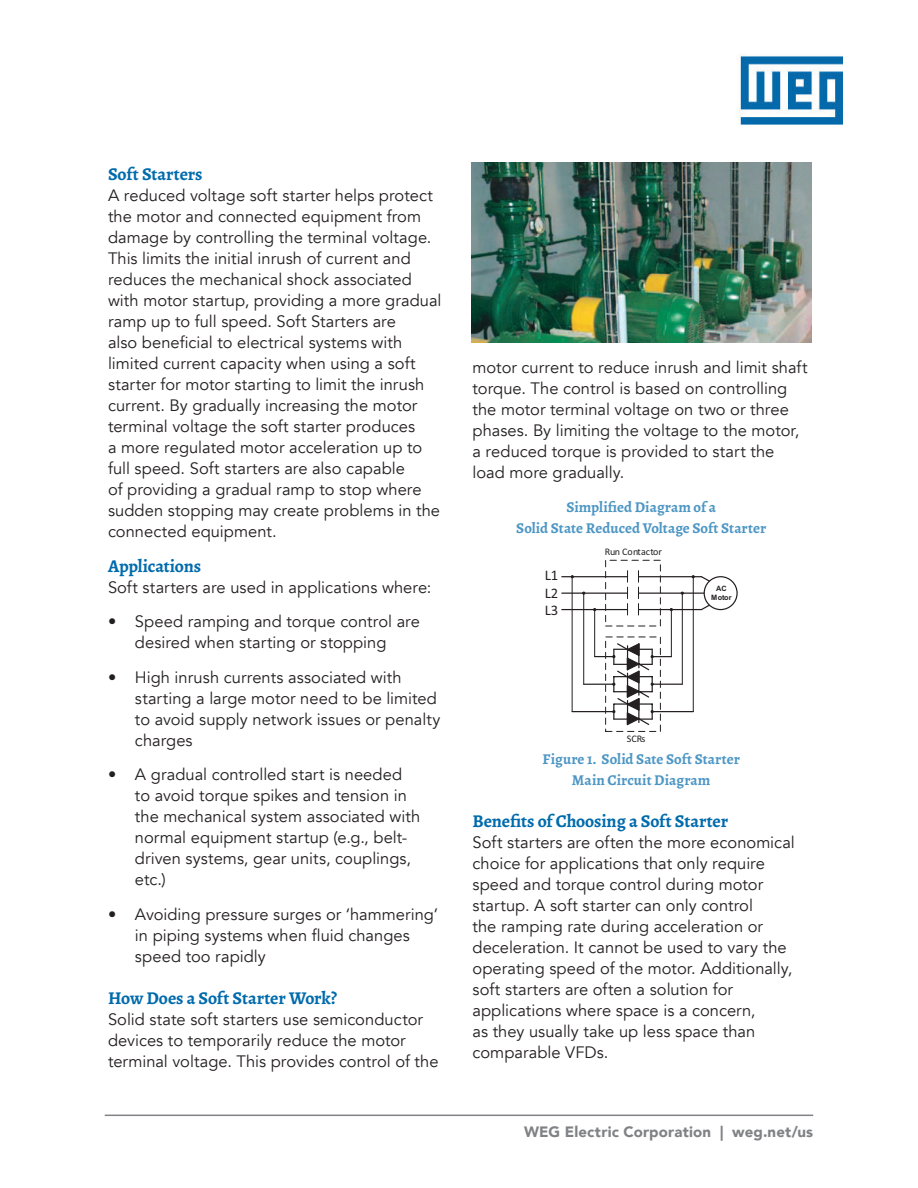
<style>
.page{position:relative;width:918px;height:1188px;background:#fff}
.page>*{position:absolute;margin:0;border:0;box-sizing:border-box;transform-origin:0 0}
.t1{font:700 18px "Alegreya";letter-spacing:-.005em;color:#006bac}
.t2{font:16.5px/21px "Avenir";color:#231f20}
.t3{font:700 15px/21px "Alegreya";color:#4d96c4;text-align:center}
.t4{font:900 15px "Avenir";letter-spacing:.01em;color:#808285}
.t5{font:14.7px/17.5px "Calibri";color:#231f20;text-align:justify}
.t6{font:10.05px "Calibri";color:#231f20}
.t7{font:700 7.35px/8.9px "Arial";letter-spacing:.015em;color:#231f20;text-align:center}
</style>
<div class="page">
<img style="left:739px;top:53px;width:104px;height:72px">
<hr style="left:105px;top:1115px;width:708px;height:1px;background:#808285">
<hr style="left:652px;top:684px;width:30px;height:1px;background:#231f20">
<hr style="left:584px;top:684px;width:30px;height:1px;background:#231f20">
<hr style="left:572px;top:711px;width:42px;height:1px;background:#231f20">
<hr style="left:652px;top:711px;width:41px;height:1px;background:#231f20">
<hr style="left:594px;top:610px;width:1px;height:47px;background:#231f20">
<hr style="left:671px;top:610px;width:1px;height:47px;background:#231f20">
<hr style="left:583px;top:593px;width:1px;height:91px;background:#231f20">
<hr style="left:682px;top:593px;width:1px;height:91px;background:#231f20">
<hr style="left:572px;top:577px;width:1px;height:135px;background:#231f20">
<hr style="left:693px;top:577px;width:1px;height:135px;background:#231f20">
<div style="left:605px;top:560px;width:56px;height:66px;border:1px dashed #231f20"></div>
<hr style="left:562px;top:576px;width:66px;height:1px;background:#231f20">
<hr style="left:562px;top:593px;width:66px;height:1px;background:#231f20">
<hr style="left:562px;top:609px;width:66px;height:1px;background:#231f20">
<hr style="left:638px;top:576px;width:63px;height:1px;background:#231f20">
<hr style="left:638px;top:593px;width:83px;height:1px;background:#231f20">
<hr style="left:638px;top:609px;width:63px;height:1px;background:#231f20">
<svg style="left:627px;top:571px;width:1px;height:44px"></svg>
<svg style="left:638px;top:571px;width:1px;height:44px"></svg>
<div style="left:704px;top:576px;width:34px;height:34px;border:1px solid #231f20;border-radius:50%"></div>
<svg style="left:692px;top:575px;width:31px;height:36px"></svg>
<div style="left:605px;top:636px;width:56px;height:96px;border:1px dashed #231f20"></div>
<svg style="left:595px;top:642px;width:76px;height:85px"></svg>
<img style="left:471px;top:162px;width:340px;height:181px">
<p class="t1" style="left:108px;top:163px;width:96px">Soft Starters</p>
<p class="t2" style="left:108px;top:185px;width:335px">A reduced voltage soft starter helps protect the motor and connected equipment from damage by controlling the terminal voltage.<br>This limits the initial inrush of current and reduces the mechanical shock associated with motor startup, providing a more gradual ramp up to full speed. Soft Starters are<br>also beneficial to electrical systems with limited current capacity when using a soft starter for motor starting to limit the inrush current. By gradually increasing the motor terminal voltage the soft starter produces<br>a more regulated motor acceleration up to full speed. Soft starters are also capable<br>of providing a gradual ramp to stop where sudden stopping may create problems in the connected equipment.</p>
<p class="t1" style="left:108px;top:554px;width:95px">Applications</p>
<p class="t2" style="left:108px;top:577px;width:325px">Soft starters are used in applications where:</p>
<p class="t2" style="left:108px;top:611px;width:313px;text-align:center">• Speed ramping and torque control are desired when starting or stopping</p>
<p class="t2" style="left:135px;top:667px;width:307px;text-indent:-27px">• High inrush currents associated with starting a large motor need to be limited to avoid supply network issues or penalty charges</p>
<p class="t2" style="left:135px;top:764px;width:287px;text-indent:-27px">• A gradual controlled start is needed to avoid torque spikes and tension in the mechanical system associated with normal equipment startup (e.g., belt&shy;driven systems, gear units, couplings, etc.)</p>
<p class="t2" style="left:135px;top:904px;width:305px;text-indent:-27px">• Avoiding pressure surges or ‘hammering’ in piping systems when fluid changes speed too rapidly</p>
<p class="t1" style="left:108px;top:986px;width:231px">How Does a Soft Starter Work?</p>
<p class="t2" style="left:108px;top:1009px;width:332px">Solid state soft starters use semiconductor devices to temporarily reduce the motor terminal voltage. This provides control of the</p>
<p class="t2" style="left:473px;top:357px;width:337px">motor current to reduce inrush and limit shaft torque. The control is based on controlling the motor terminal voltage on two or three phases. By limiting the voltage to the motor, a reduced torque is provided to start the load more gradually.</p>
<p class="t3" style="left:516px;top:497px;width:252px">Simplified Diagram of a<br>Solid State Reduced Voltage Soft Starter</p>
<p class="t6" style="left:605px;top:546px;width:59px">Run Contactor</p>
<p class="t5" style="left:545px;top:567px;width:15px">L1<br>L2<br>L3</p>
<p class="t6" style="left:627px;top:732px;width:20px">SCRs</p>
<p class="t7" style="left:711px;top:584px;width:22px">AC<br>Motor</p>
<p class="t3" style="left:543px;top:749px;width:199px">Figure 1. Solid Sate Soft Starter<br>Main Circuit Diagram</p>
<p class="t1" style="left:472px;top:810px;width:257px">Benefits of Choosing a Soft Starter</p>
<p class="t2" style="left:472px;top:832px;width:324px">Soft starters are often the more economical choice for applications that only require speed and torque control during motor startup. A soft starter can only control<br>the ramping rate during acceleration or deceleration. It cannot be used to vary the operating speed of the motor. Additionally, soft starters are often a solution for applications where space is a concern,<br>as they usually take up less space than comparable VFDs.</p>
<p class="t4" style="left:524px;top:1118px;width:291px">WEG Electric Corporation | weg.net/us</p>
</div>
